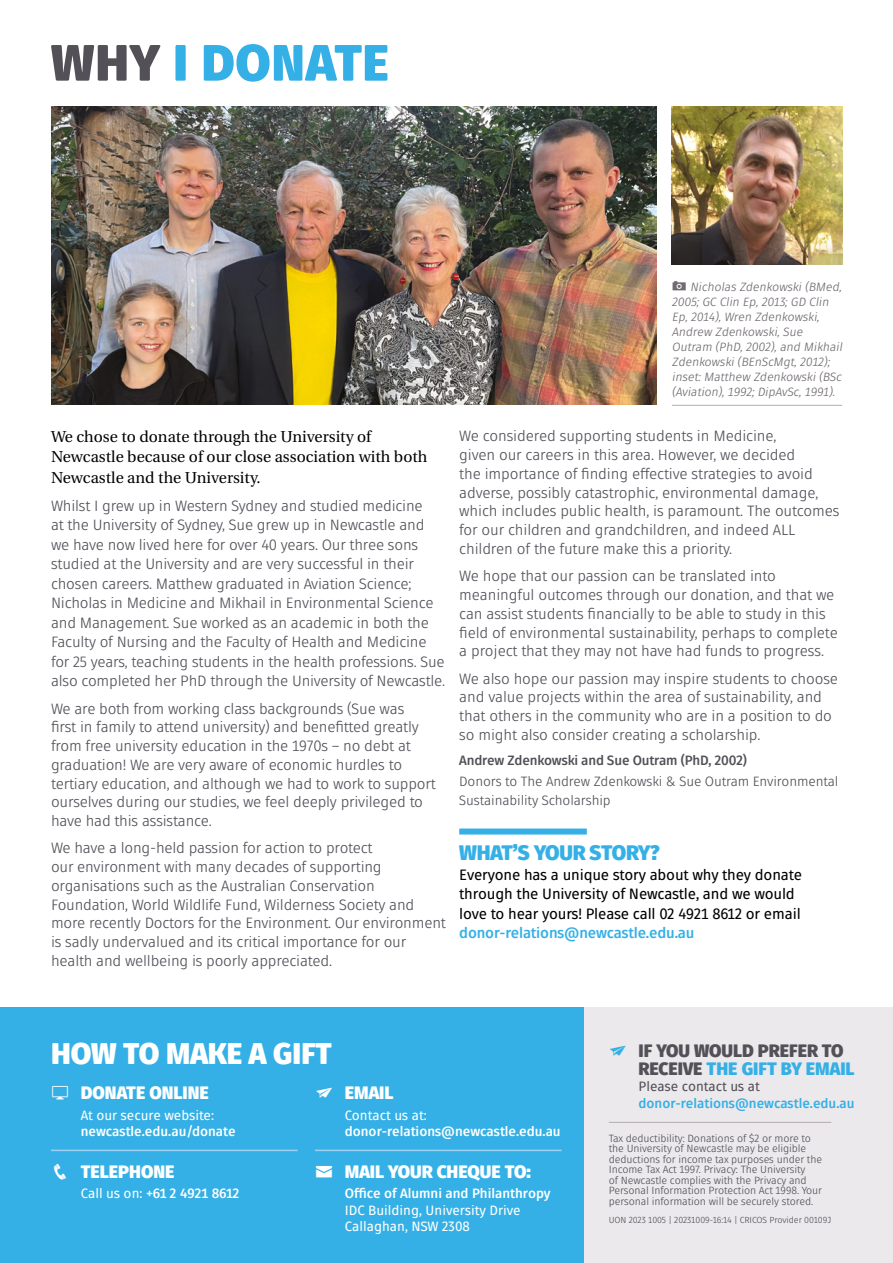
<style>
.page{position:relative;width:893px;height:1263px;background:#fff}
.page>*{position:absolute;margin:0;border:0;box-sizing:border-box;transform-origin:0 0}
.Article_Heading{font:900 51px "Fuse V.2 Display";letter-spacing:.02em;color:#35b0e6}
.t1{font:900 30px "Fuse V.2 Display";color:#fff}
.CTA_-_body{font:900 21px "Fuse V.2 Display";letter-spacing:-.015em;color:#35b0e6}
.How_to_give_-_H1{font:900 18px "Fuse V.2 Display";color:#fff}
.How_to_give_-_H1-2{font:900 18px/18px "Fuse V.2 Display";color:#535058}
.Body{font:15.75px/19.5px "Heuristica";color:#000}
.Body-2{font:15px/18.8px "Fuse V.2 Display";letter-spacing:-.015em;color:#535058}
.CTA_-_body-2{font:15px/19.5px "Fuse V.2 Display";letter-spacing:-.01em;color:#000}
.How_to_give_-_body{font:700 13.5px/16.5px "Fuse V.2 Display";color:#fff}
.Body-3{font:13.5px/19.5px "Fuse V.2 Display";letter-spacing:-.01em;color:#535058}
.How_to_give_-_body-2{font:13.5px/16.5px "Fuse V.2 Display";color:#fff}
.How_to_give_-_body-3{font:700 13.5px/16.5px "Fuse V.2 Display";color:#35b0e6}
.Body-4{font:700 13.5px "Fuse V.2 Display";letter-spacing:-.01em;color:#535058}
.caption_-_dark{font:italic 12px/15px "Fuse V.2 Display";color:#706a71}
.Disclaimer{font:10.5px/10.5px "Fuse V.2 Display";letter-spacing:-.01em;color:#535058}
.Disclaimer-2{font:8.85px "Fuse V.2 Display";letter-spacing:-.01em;color:#535058}
.s1{color:#535058}
.s2{font-weight:700;color:#35b0e6}
.s3{font-weight:400}
.s4{font-weight:700}
.s5{color:#35b0e6}
.s6{font-weight:400;color:#535058}
</style>
<div class="page">
<div style="left:583px;top:1007px;width:310px;height:256px;background:#ebe9eb"></div>
<hr style="left:609px;top:1122px;width:222px;height:1px;background:#b2adb1">
<div style="left:459px;top:828px;width:128px;height:6px;background:#35b0e6"></div>
<img style="left:51px;top:106px;width:606px;height:299px">
<img style="left:672px;top:106px;width:170px;height:158px">
<div style="left:0;top:1007px;width:583px;height:256px;background:#35b0e6"></div>
<hr style="left:51px;top:1150px;width:247px;height:1px;background:#9ed0f2">
<hr style="left:315px;top:1150px;width:247px;height:1px;background:#9ed0f2">
<hr style="left:672px;top:405px;width:170px;height:1px;background:#b2adb1">
<p class="Article_Heading" style="left:51px;top:28px;width:339px"><span class="s1">WHY</span> I DONATE</p>
<p class="Body" style="left:51px;top:427px;width:378px">We chose to donate through the University of<br>Newcastle because of our close association with both</p>
<p class="Body" style="left:51px;top:468px;width:211px">Newcastle and the University.</p>
<p class="Body-2" style="left:51px;top:496px;width:396px;line-height:19.5px">Whilst I grew up in Western Sydney and studied medicine<br>at the University of Sydney, Sue grew up in Newcastle and we have now lived here for over 40 years. Our three sons studied at the University and are very successful in their chosen careers. Matthew graduated in Aviation Science; Nicholas in Medicine and Mikhail in Environmental Science and Management. Sue worked as an academic in both the Faculty of Nursing and the Faculty of Health and Medicine for 25 years, teaching students in the health professions. Sue also completed her PhD through the University of Newcastle.</p>
<p class="Body-2" style="left:51px;top:699px;width:386px">We are both from working class backgrounds (Sue was<br>first in family to attend university) and benefitted greatly from free university education in the 1970s – no debt at graduation! We are very aware of economic hurdles to tertiary education, and although we had to work to support ourselves during our studies, we feel deeply privileged to have had this assistance.</p>
<p class="Body-2" style="left:51px;top:839px;width:396px">We have a long-held passion for action to protect<br>our environment with many decades of supporting organisations such as the Australian Conservation Foundation, World Wildlife Fund, Wilderness Society and more recently Doctors for the Environment. Our environment is sadly undervalued and its critical importance for our health and wellbeing is poorly appreciated.</p>
<p class="caption_-_dark" style="left:672px;top:280px;width:172px;text-indent:18px">Nicholas Zdenkowski (BMed,<br>2005; GC Clin Ep, 2013; GD Clin<br>Ep, 2014), Wren Zdenkowski,<br>Andrew Zdenkowski, Sue<br>Outram (PhD, 2002), and Mikhail<br>Zdenkowski (BEnScMgt, 2012); inset: Matthew Zdenkowski (BSc (Aviation), 1992; DipAvSc, 1991).</p>
<p class="Body-2" style="left:459px;top:427px;width:382px">We considered supporting students in Medicine,<br>given our careers in this area. However, we decided<br>the importance of finding effective strategies to avoid adverse, possibly catastrophic, environmental damage, which includes public health, is paramount. The outcomes for our children and grandchildren, and indeed ALL children of the future make this a priority.</p>
<p class="Body-2" style="left:459px;top:567px;width:380px">We hope that our passion can be translated into meaningful outcomes through our donation, and that we can assist students financially to be able to study in this field of environmental sustainability, perhaps to complete a project that they may not have had funds to progress.</p>
<p class="Body-2" style="left:459px;top:669px;width:380px">We also hope our passion may inspire students to choose and value projects within the area of sustainability, and that others in the community who are in a position to do so might also consider creating a scholarship.</p>
<p class="Body-4" style="left:459px;top:751px;width:289px">Andrew Zdenkowski and Sue Outram (PhD, 2002)</p>
<p class="Body-3" style="left:459px;top:771px;width:381px">Donors to The Andrew Zdenkowski &amp; Sue Outram Environmental<br>Sustainability Scholarship</p>
<p class="CTA_-_body" style="left:459px;top:838px;width:202px">WHAT’S YOUR STORY?</p>
<p class="CTA_-_body-2" style="left:459px;top:865px;width:344px">Everyone has a unique story about why they donate through the University of Newcastle, and we would love to hear yours! Please call 02 4921 8612 or email <span class="s2">donor-relations@newcastle.edu.au</span></p>
<h1 class="t1" style="left:51px;top:1033px;width:282px">HOW TO MAKE A GIFT</h1>
<p class="How_to_give_-_H1" style="left:81px;top:1080px;width:130px">DONATE ONLINE</p>
<p class="How_to_give_-_body" style="left:81px;top:1107px;width:156px"><span class="s3">At our secure website: </span>newcastle.edu.au/donate</p>
<p class="How_to_give_-_H1" style="left:81px;top:1159px;width:95px">TELEPHONE</p>
<p class="How_to_give_-_body" style="left:81px;top:1185px;width:160px"><span class="s3">Call us on:</span> +61 2 4921 8612</p>
<p class="How_to_give_-_H1" style="left:345px;top:1080px;width:50px">EMAIL</p>
<p class="How_to_give_-_body" style="left:345px;top:1107px;width:217px"><span class="s3">Contact us at: </span>donor-relations@newcastle.edu.au</p>
<p class="How_to_give_-_H1" style="left:345px;top:1159px;width:188px">MAIL YOUR CHEQUE TO:</p>
<p class="How_to_give_-_body-2" style="left:345px;top:1185px;width:207px"><span class="s4">Office of Alumni and Philanthropy<br></span>IDC Building, University Drive<br>Callaghan, NSW 2308</p>
<p class="How_to_give_-_H1-2" style="left:639px;top:1041px;width:218px">IF YOU WOULD PREFER TO<br>RECEIVE <span class="s5">THE GIFT BY EMAIL</span></p>
<p class="How_to_give_-_body-3" style="left:639px;top:1078px;width:217px"><span class="s6">Please contact us at </span>donor-relations@newcastle.edu.au</p>
<p class="Disclaimer" style="left:609px;top:1133px;width:215px">Tax deductibility: Donations of $2 or more to the University of Newcastle may be eligible deductions for income tax purposes under the Income Tax Act 1997. Privacy: The University<br>of Newcastle complies with the Privacy and Personal Information Protection Act 1998. Your personal information will be securely stored.</p>
<p class="Disclaimer-2" style="left:609px;top:1214px;width:224px">UON 2023 1005 | 20231009-16:14 | CRICOS Provider 00109J</p>
</div>
